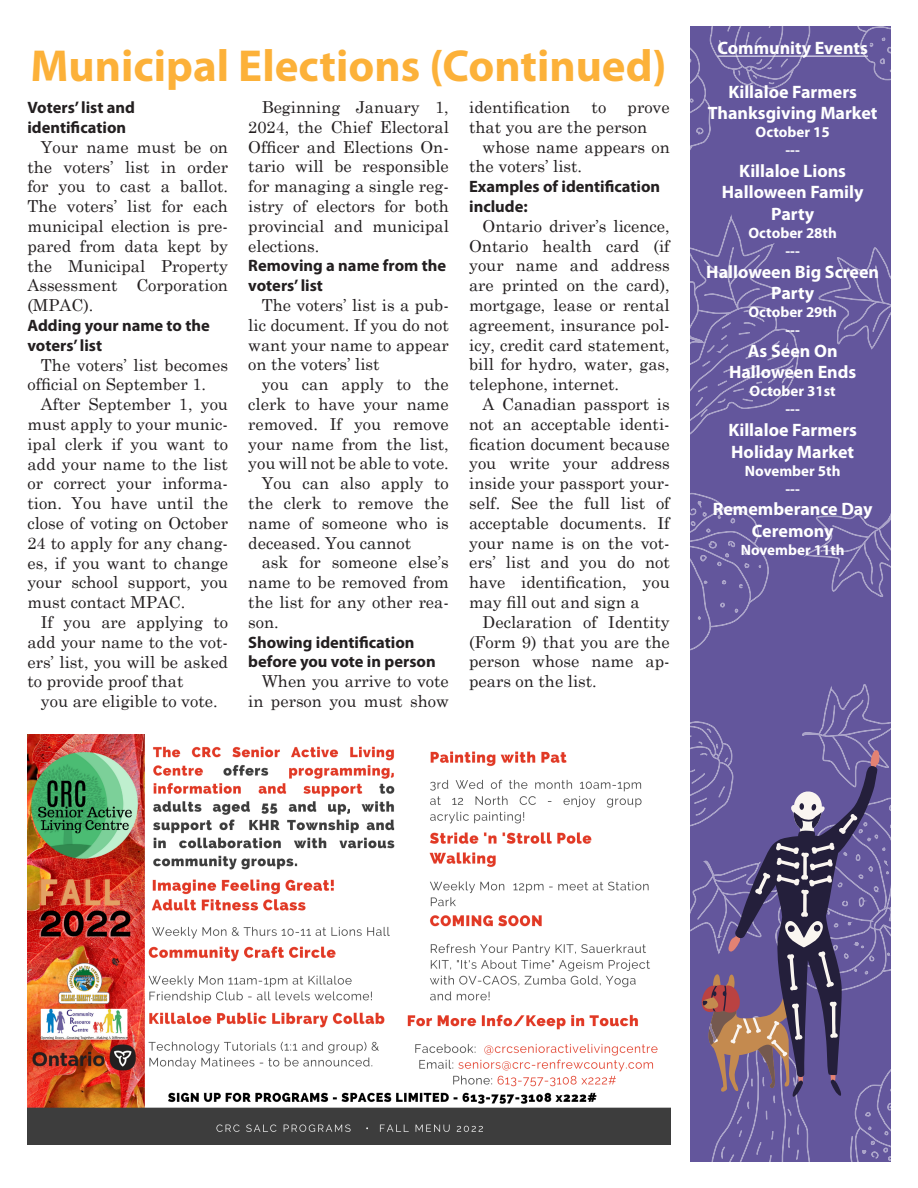
<style>
.page{position:relative;width:918px;height:1188px;background:#fff}
.page>*{position:absolute;margin:0;border:0;box-sizing:border-box;transform-origin:0 0}
.t1{font:700 45px "Myriad Pro";color:#fcb139}
.t2{font:700 18px/21.6px "Myriad Pro";color:#fff;text-align:center}
.t3{font:16.5px/19.8px "Century Schoolbook";color:#231f20;text-align:justify}
.t4{font:700 16.5px/19.8px "Myriad Pro";color:#231f20}
.t5{font:700 15px/18px "Myriad Pro";color:#fff;text-align:center}
</style>
<div class="page">
<div style="left:690px;top:26px;width:201px;height:1136px;background:#63569c"></div>
<svg style="left:690px;top:26px;width:120px;height:124px"></svg>
<svg style="left:690px;top:493px;width:79px;height:158px"></svg>
<svg style="left:690px;top:218px;width:108px;height:217px"></svg>
<svg style="left:858px;top:26px;width:33px;height:54px"></svg>
<svg style="left:804px;top:514px;width:87px;height:83px"></svg>
<svg style="left:819px;top:248px;width:72px;height:100px"></svg>
<hr style="left:717px;top:56px;width:151px;height:1px;background:#fff">
<img style="left:27px;top:734px;width:644px;height:411px">
<svg style="left:690px;top:684px;width:201px;height:478px"></svg>
<h1 class="t1" style="left:31px;top:37px;width:638px">Municipal Elections (Continued)</h1>
<p class="t4" style="left:27px;top:97px;width:109px">Voters’ list and identification</p>
<p class="t3" style="left:27px;top:136px;width:202px;text-indent:13px">Your name must be on the voters’ list in order for you to cast a ballot.<br>The voters’ list for each municipal election is pre&shy;pared from data kept by the Municipal Property Assessment Corporation (MPAC).</p>
<p class="t4" style="left:27px;top:315px;width:184px">Adding your name to the voters’ list</p>
<p class="t3" style="left:27px;top:353px;width:202px;text-indent:13px">The voters’ list becomes official on September 1.</p>
<p class="t3" style="left:27px;top:393px;width:202px;text-indent:13px">After September 1, you must apply to your munic&shy;ipal clerk if you want to add your name to the list or correct your informa&shy;tion. You have until the close of voting on October 24 to apply for any chang&shy;es, if you want to change your school support, you must contact MPAC.</p>
<p class="t3" style="left:27px;top:611px;width:202px;text-indent:13px">If you are applying to add your name to the vot&shy;ers’ list, you will be asked to provide proof that</p>
<p class="t3" style="left:41px;top:690px;width:178px">you are eligible to vote.</p>
<p class="t3" style="left:469px;top:96px;width:103px">identification</p>
<p class="t3" style="left:592px;top:96px;width:16px">to</p>
<p class="t3" style="left:248px;top:96px;width:202px;text-indent:13px">Beginning January 1, 2024, the Chief Electoral Officer and Elections On&shy;tario will be responsible for managing a single reg&shy;istry of electors for both provincial and municipal elections.</p>
<p class="t4" style="left:248px;top:255px;width:199px">Removing a name from the voters’ list</p>
<p class="t3" style="left:248px;top:294px;width:202px;text-indent:13px">The voters’ list is a pub&shy;lic document. If you do not want your name to appear on the voters’ list</p>
<p class="t3" style="left:262px;top:373px;width:189px">you can apply to the</p>
<p class="t3" style="left:248px;top:393px;width:202px">clerk to have your name</p>
<p class="t3" style="left:248px;top:413px;width:202px">removed. If you remove</p>
<p class="t3" style="left:248px;top:432px;width:202px">your name from the list,</p>
<p class="t3" style="left:248px;top:452px;width:202px">you will not be able to vote.</p>
<p class="t3" style="left:262px;top:472px;width:189px">You can also apply to</p>
<p class="t3" style="left:248px;top:492px;width:202px">the clerk to remove the</p>
<p class="t3" style="left:248px;top:512px;width:202px">name of someone who is</p>
<p class="t3" style="left:248px;top:531px;width:164px">deceased. You cannot</p>
<p class="t3" style="left:262px;top:551px;width:189px">ask for someone else’s</p>
<p class="t3" style="left:248px;top:571px;width:202px">name to be removed from</p>
<p class="t3" style="left:248px;top:591px;width:202px">the list for any other rea-</p>
<p class="t3" style="left:248px;top:611px;width:32px">son.</p>
<p class="t4" style="left:248px;top:632px;width:189px">Showing identification before you vote in person</p>
<p class="t3" style="left:248px;top:670px;width:202px;text-align:right">When you arrive to vote in person you must show</p>
<p class="t3" style="left:469px;top:96px;width:202px;text-indent:158px">prove that you are the person</p>
<p class="t3" style="left:469px;top:135px;width:202px;text-indent:13px">whose name appears on the voters’ list.</p>
<p class="t4" style="left:469px;top:176px;width:193px">Examples of identification include:</p>
<p class="t3" style="left:469px;top:215px;width:202px;text-indent:13px">Ontario driver’s licence, Ontario health card (if your name and address are printed on the card), mortgage, lease or rental agreement, insurance pol&shy;icy, credit card statement, bill for hydro, water, gas, telephone, internet.</p>
<p class="t3" style="left:469px;top:393px;width:202px;text-indent:13px">A Canadian passport is not an acceptable identi&shy;fication document because you write your address inside your passport your&shy;self. See the full list of acceptable documents. If your name is on the vot&shy;ers’ list and you do not have identification, you may fill out and sign a</p>
<p class="t3" style="left:469px;top:611px;width:202px;text-indent:13px">Declaration of Identity (Form 9) that you are the person whose name ap&shy;pears on the list.</p>
<p class="t2" style="left:717px;top:37px;width:152px">Community Events</p>
<p class="t2" style="left:708px;top:80px;width:171px">Killaloe Farmers<br>Thanksgiving Market</p>
<p class="t5" style="left:756px;top:123px;width:76px">October 15 ---</p>
<p class="t2" style="left:722px;top:159px;width:143px">Killaloe Lions<br>Halloween Family<br>Party</p>
<p class="t5" style="left:748px;top:223px;width:90px">October 28th ---</p>
<p class="t2" style="left:706px;top:260px;width:174px">Halloween Big Screen<br>Party</p>
<p class="t5" style="left:748px;top:303px;width:90px">October 29th ---</p>
<p class="t2" style="left:729px;top:339px;width:129px">As Seen On<br>Halloween Ends</p>
<p class="t5" style="left:750px;top:382px;width:88px">October 31st ---</p>
<p class="t2" style="left:728px;top:418px;width:130px;text-align:left">Killaloe Farmers<br>Holiday Market</p>
<p class="t5" style="left:745px;top:461px;width:97px">November 5th ---</p>
<p class="t2" style="left:713px;top:498px;width:161px">Rememberance Day<br>Ceremony</p>
<p class="t5" style="left:741px;top:540px;width:105px">November 11th</p>
</div>
